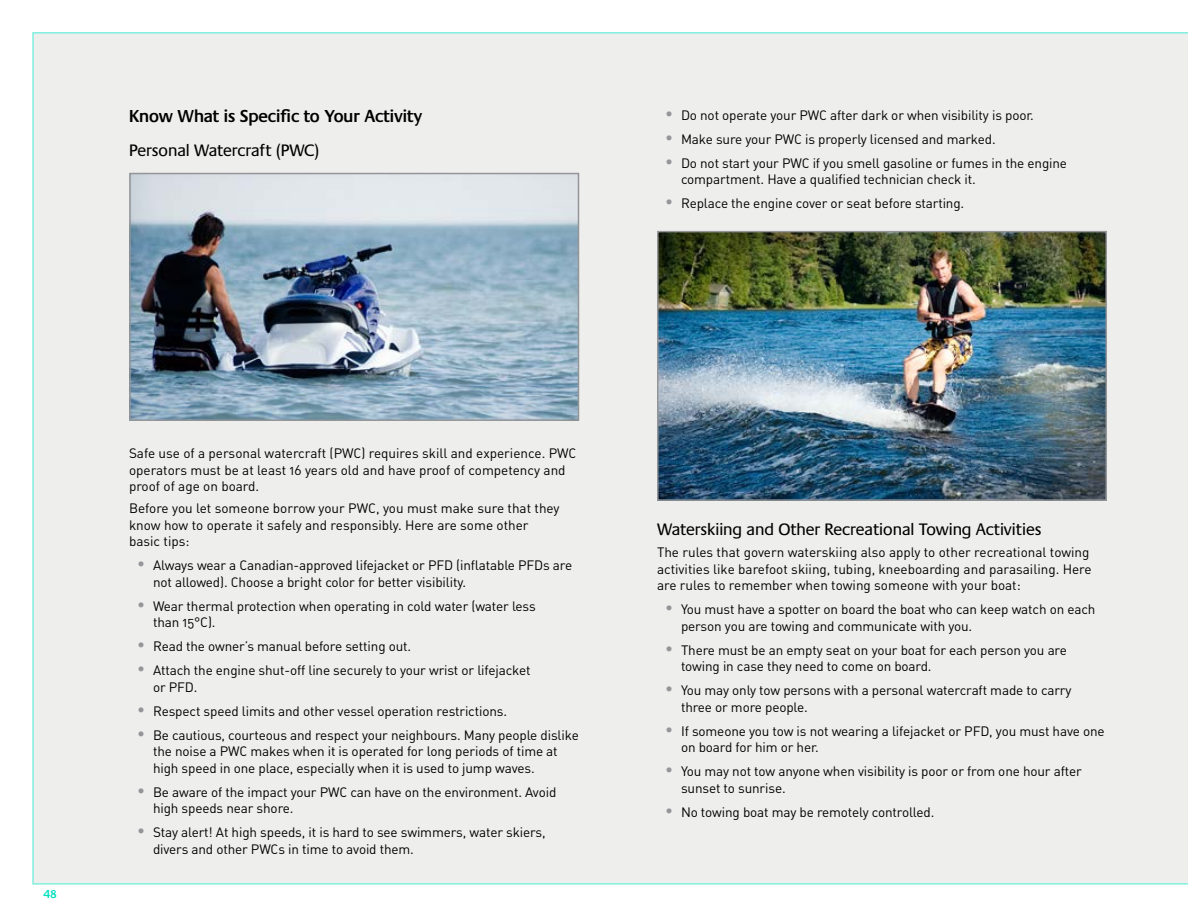
<style>
.page{position:relative;width:1188px;height:918px;background:#fff}
.page>*{position:absolute;margin:0;border:0;box-sizing:border-box;transform-origin:0 0}
.t1{font:600 18px "Praxis";color:#000}
.t2{font:17.25px "Praxis";color:#000}
.Paragraphe{font:13.5px/16.5px "DIN Regular Alternate";letter-spacing:-.01em;color:#000}
.t3{font:600 12px "Praxis";color:#00dfbe}
.s1{font-family:"Praxis";font-weight:600;font-size:18px;color:#939598}
</style>
<div class="page">
<div style="left:32px;top:32px;width:1156px;height:853px;background:#eeeeec"></div>
<img style="left:132px;top:176px;width:444px;height:242px">
<div style="left:129px;top:173px;width:450px;height:248px;border:2px solid #939598"></div>
<img style="left:660px;top:234px;width:444px;height:264px">
<div style="left:657px;top:231px;width:450px;height:270px;border:2px solid #939598"></div>
<h4 class="t1" style="left:129px;top:106px;width:295px">Know What is Specific to Your Activity</h4>
<h5 class="t2" style="left:129px;top:141px;width:192px">Personal Watercraft (PWC)</h5>
<p class="Paragraphe" style="left:663px;top:106px;width:372px"><span class="s1">•</span> Do not operate your PWC after dark or when visibility is poor.</p>
<p class="Paragraphe" style="left:663px;top:130px;width:334px"><span class="s1">•</span> Make sure your PWC is properly licensed and marked.</p>
<p class="Paragraphe" style="left:681px;top:154px;width:388px;text-indent:-18px"><span class="s1">•</span> Do not start your PWC if you smell gasoline or fumes in the engine compartment. Have a qualified technician check it.</p>
<p class="Paragraphe" style="left:663px;top:195px;width:303px"><span class="s1">•</span> Replace the engine cover or seat before starting.</p>
<p class="t3" style="left:44px;top:887px;width:15px">48</p>
<p class="Paragraphe" style="left:129px;top:445px;width:449px">Safe use of a personal watercraft (PWC) requires skill and experience. PWC operators must be at least 16 years old and have proof of competency and proof of age on board.</p>
<p class="Paragraphe" style="left:129px;top:500px;width:432px">Before you let someone borrow your PWC, you must make sure that they know how to operate it safely and responsibly. Here are some other basic tips:</p>
<p class="Paragraphe" style="left:153px;top:557px;width:421px;text-indent:-18px"><span class="s1">•</span> Always wear a Canadian-approved lifejacket or PFD (inflatable PFDs are not allowed). Choose a bright color for better visibility.</p>
<p class="Paragraphe" style="left:153px;top:597px;width:384px;text-indent:-18px"><span class="s1">•</span> Wear thermal protection when operating in cold water (water less than 15°C).</p>
<p class="Paragraphe" style="left:135px;top:638px;width:278px"><span class="s1">•</span> Read the owner’s manual before setting out.</p>
<p class="Paragraphe" style="left:153px;top:662px;width:379px;text-indent:-18px"><span class="s1">•</span> Attach the engine shut-off line securely to your wrist or lifejacket or PFD.</p>
<p class="Paragraphe" style="left:135px;top:702px;width:374px"><span class="s1">•</span> Respect speed limits and other vessel operation restrictions.</p>
<p class="Paragraphe" style="left:153px;top:726px;width:427px;text-indent:-18px"><span class="s1">•</span> Be cautious, courteous and respect your neighbours. Many people dislike the noise a PWC makes when it is operated for long periods of time at high speed in one place, especially when it is used to jump waves.</p>
<p class="Paragraphe" style="left:153px;top:784px;width:405px;text-indent:-18px"><span class="s1">•</span> Be aware of the impact your PWC can have on the environment. Avoid high speeds near shore.</p>
<p class="Paragraphe" style="left:153px;top:824px;width:394px;text-indent:-18px"><span class="s1">•</span> Stay alert! At high speeds, it is hard to see swimmers, water skiers, divers and other PWCs in time to avoid them.</p>
<h5 class="t2" style="left:657px;top:520px;width:386px">Waterskiing and Other Recreational Towing Activities</h5>
<p class="Paragraphe" style="left:657px;top:544px;width:436px">The rules that govern waterskiing also apply to other recreational towing activities like barefoot skiing, tubing, kneeboarding and parasailing. Here are rules to remember when towing someone with your boat:</p>
<p class="Paragraphe" style="left:681px;top:601px;width:416px;text-indent:-18px"><span class="s1">•</span> You must have a spotter on board the boat who can keep watch on each person you are towing and communicate with you.</p>
<p class="Paragraphe" style="left:681px;top:641px;width:387px;text-indent:-18px"><span class="s1">•</span> There must be an empty seat on your boat for each person you are towing in case they need to come on board.</p>
<p class="Paragraphe" style="left:681px;top:682px;width:392px;text-indent:-18px"><span class="s1">•</span> You may only tow persons with a personal watercraft made to carry three or more people.</p>
<p class="Paragraphe" style="left:681px;top:722px;width:425px;text-indent:-18px"><span class="s1">•</span> If someone you tow is not wearing a lifejacket or PFD, you must have one on board for him or her.</p>
<p class="Paragraphe" style="left:681px;top:763px;width:402px;text-indent:-18px"><span class="s1">•</span> You may not tow anyone when visibility is poor or from one hour after sunset to sunrise.</p>
<p class="Paragraphe" style="left:663px;top:803px;width:273px"><span class="s1">•</span> No towing boat may be remotely controlled.</p>
</div>
